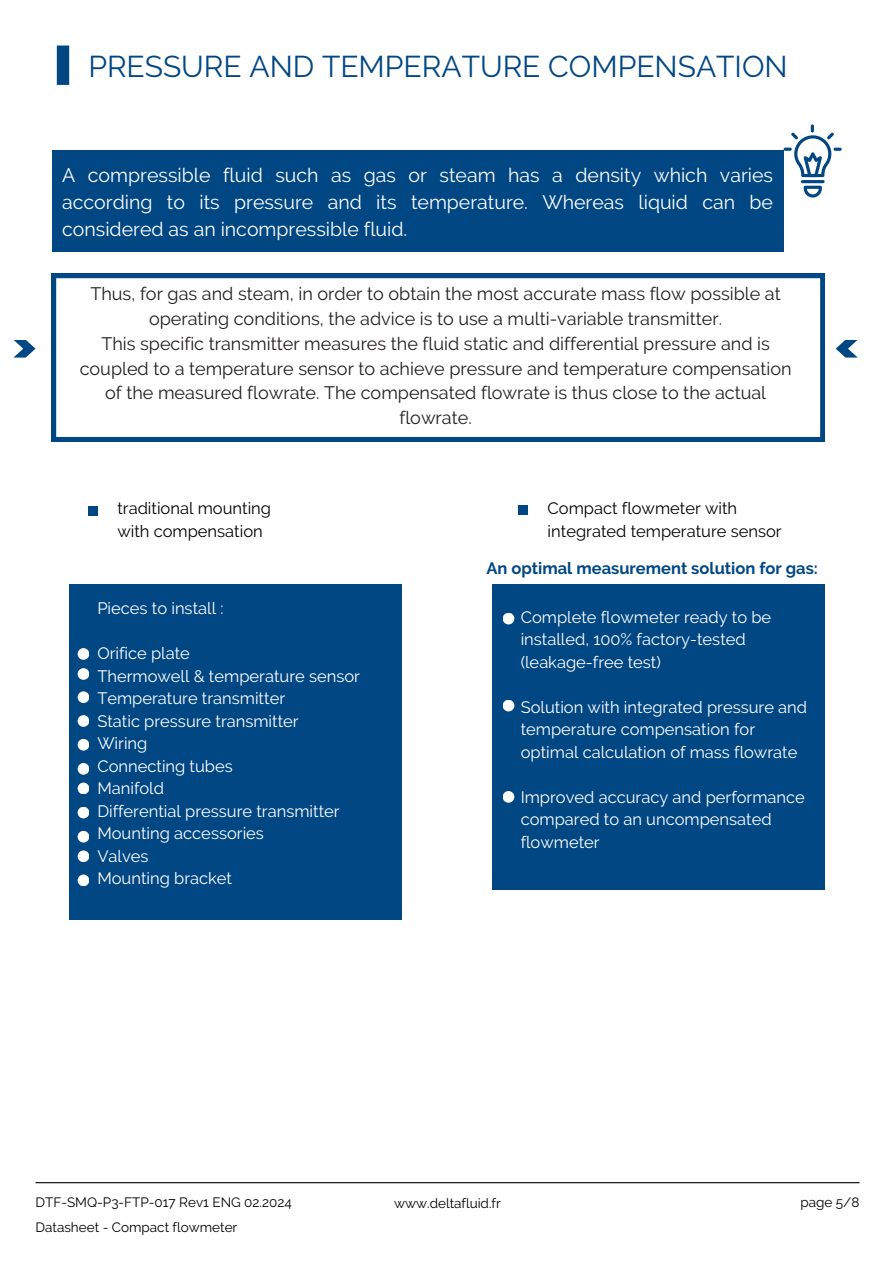
<style>
.page{position:relative;width:893px;height:1264px;background:#fff}
.page>*{position:absolute;margin:0;border:0;box-sizing:border-box;transform-origin:0 0}
.t1{font:30px "Raleway";color:#004784}
.t2{font:19.5px/27px "Raleway";color:#fff;text-align:justify}
.t3{font:18px/24.8px "Raleway";color:#231f20;text-align:center}
.t4{font:16.5px/22.5px "Raleway";color:#fff}
.t5{font:16.5px/22.5px "Raleway";color:#000}
.t6{font:700 16.5px "Raleway";color:#004784}
.t7{font:13.5px "Raleway";color:#000}
</style>
<div class="page">
<hr style="left:35px;top:1182px;width:824px;height:1px;background:#000">
<div style="left:57px;top:45px;width:12px;height:40px;background:#004784"></div>
<div style="left:52px;top:150px;width:731px;height:102px;background:#004784"></div>
<hr style="left:801px;top:180px;width:23px;height:3px;background:#004784;border-radius:2px">
<svg style="left:803px;top:186px;width:18px;height:11px"></svg>
<svg style="left:783px;top:124px;width:58px;height:53px"></svg>
<div style="left:69px;top:583px;width:332px;height:336px;background:#004784"></div>
<div style="left:88px;top:506px;width:9px;height:9px;background:#004784"></div>
<div style="left:518px;top:505px;width:9px;height:9px;background:#004784"></div>
<div style="left:492px;top:583px;width:332px;height:306px;background:#004784"></div>
<div style="left:78px;top:648px;width:11px;height:11px;background:#fff;border-radius:50%"></div>
<div style="left:78px;top:668px;width:11px;height:12px;background:#fff;border-radius:50%"></div>
<div style="left:78px;top:691px;width:11px;height:12px;background:#fff;border-radius:50%"></div>
<div style="left:78px;top:715px;width:11px;height:11px;background:#fff;border-radius:50%"></div>
<div style="left:78px;top:739px;width:11px;height:11px;background:#fff;border-radius:50%"></div>
<div style="left:78px;top:763px;width:11px;height:11px;background:#fff;border-radius:50%"></div>
<div style="left:78px;top:782px;width:11px;height:12px;background:#fff;border-radius:50%"></div>
<div style="left:78px;top:806px;width:11px;height:12px;background:#fff;border-radius:50%"></div>
<div style="left:78px;top:830px;width:11px;height:12px;background:#fff;border-radius:50%"></div>
<div style="left:78px;top:850px;width:11px;height:12px;background:#fff;border-radius:50%"></div>
<div style="left:78px;top:874px;width:11px;height:12px;background:#fff;border-radius:50%"></div>
<div style="left:502px;top:791px;width:12px;height:11px;background:#fff;border-radius:50%"></div>
<div style="left:502px;top:699px;width:12px;height:12px;background:#fff;border-radius:50%"></div>
<div style="left:502px;top:612px;width:12px;height:12px;background:#fff;border-radius:50%"></div>
<svg style="left:835px;top:340px;width:22px;height:17px"></svg>
<svg style="left:14px;top:340px;width:21px;height:17px"></svg>
<svg style="left:52px;top:274px;width:772px;height:167px"></svg>
<h2 class="t1" style="left:88px;top:49px;width:700px">PRESSURE AND TEMPERATURE COMPENSATION</h2>
<p class="t2" style="left:62px;top:161px;width:712px">A compressible fluid such as gas or steam has a density which varies according to its pressure and its temperature. Whereas liquid can be considered as an incompressible fluid.</p>
<h4 class="t3" style="left:80px;top:281px;width:713px">Thus, for gas and steam, in order to obtain the most accurate mass flow possible at operating conditions, the advice is to use a multi-variable transmitter.<br>This specific transmitter measures the fluid static and differential pressure and is coupled to a temperature sensor to achieve pressure and temperature compensation of the measured flowrate. The compensated flowrate is thus close to the actual flowrate.</h4>
<h4 class="t5" style="left:117px;top:497px;width:155px">traditional mounting with compensation</h4>
<h4 class="t4" style="left:97px;top:597px;width:128px">Pieces to install :</h4>
<h4 class="t4" style="left:97px;top:642px;width:264px">Orifice plate<br>Thermowell &amp; temperature sensor<br>Temperature transmitter<br>Static pressure transmitter<br>Wiring<br>Connecting tubes<br>Manifold<br>Differential pressure transmitter<br>Mounting accessories<br>Valves<br>Mounting bracket</h4>
<p class="t5" style="left:547px;top:497px;width:235px">Compact flowmeter with integrated temperature sensor</p>
<h4 class="t6" style="left:486px;top:558px;width:333px">An optimal measurement solution for gas:</h4>
<h4 class="t4" style="left:520px;top:605px;width:252px">Complete flowmeter ready to be installed, 100% factory-tested (leakage-free test)</h4>
<h3 class="t4" style="left:520px;top:695px;width:288px">Solution with integrated pressure and temperature compensation for optimal calculation of mass flowrate</h3>
<h4 class="t4" style="left:520px;top:785px;width:286px">Improved accuracy and performance compared to an uncompensated flowmeter</h4>
<h2 class="t7" style="left:35px;top:1193px;width:258px">DTF-SMQ-P3-FTP-017 Rev1 ENG 02.2024</h2>
<h1 class="t7" style="left:394px;top:1195px;width:108px">www.deltafluid.fr</h1>
<p class="t7" style="left:35px;top:1219px;width:203px">Datasheet - Compact flowmeter</p>
<p class="t7" style="left:800px;top:1193px;width:61px">page 5/8</p>
</div>
